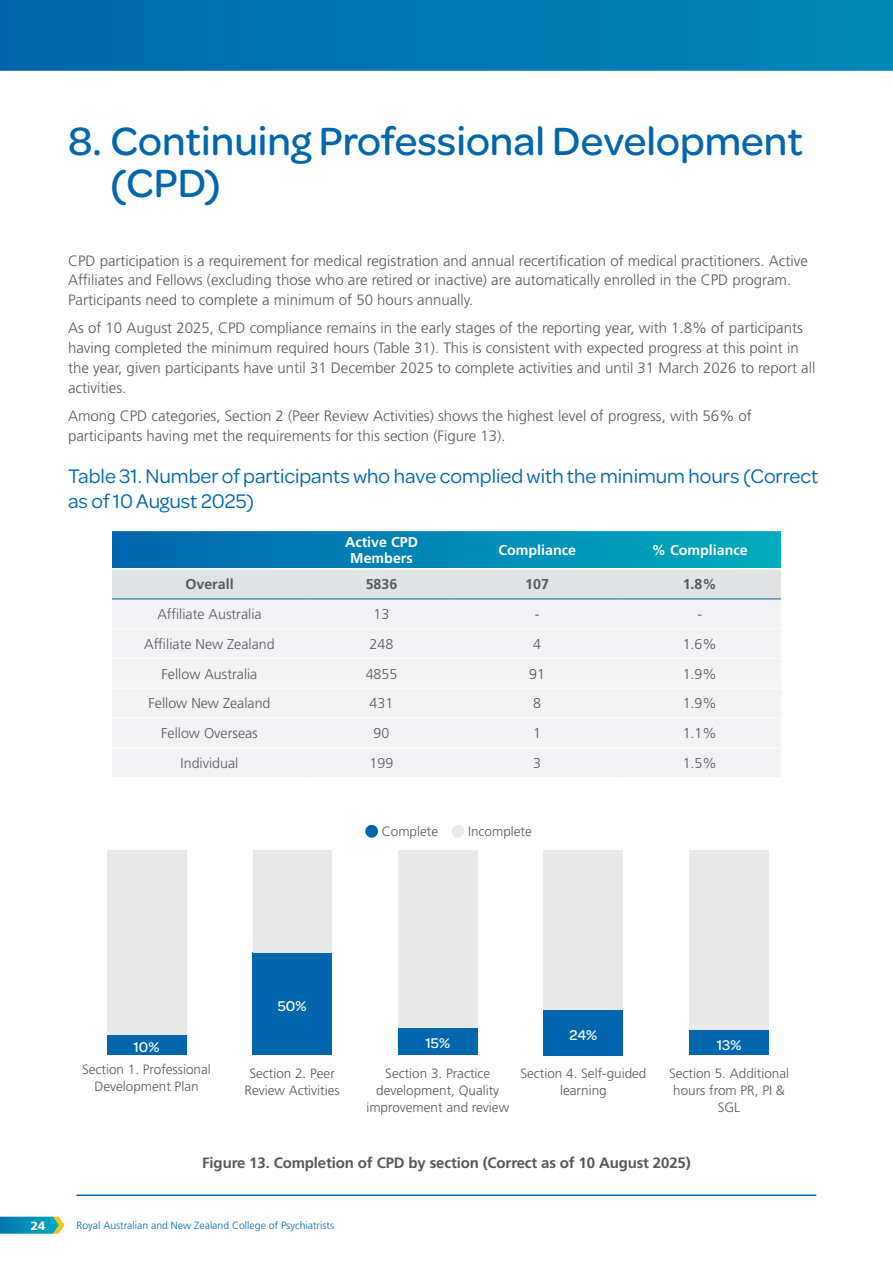
<style>
.page{position:relative;width:893px;height:1263px;background:#fff}
.page>*{position:absolute;margin:0;border:0;box-sizing:border-box;transform-origin:0 0}
.t1{font:500 42px/42px "Omnes";color:#0166ae}
.t2{font:21px/25.2px "Omnes";color:#0166ae}
.body{font:300 15px/19.8px "Frutiger LT Std";color:#57585a}
.t3{font:700 15px "Frutiger LT Std";letter-spacing:-.01em;color:#57585a}
.figure_number{font:500 15px "Omnes";color:#fff}
.table_body{font:300 14.25px "Frutiger LT Std";color:#57585a}
.table_body__bold{font:700 14.25px/15.8px "Frutiger LT Std";color:#fff;text-align:center}
.table_body__bold-2{font:700 14.25px "Frutiger LT Std";color:#57585a}
.figure_note{font:300 13.5px/17.2px "Frutiger LT Std";color:#57585a;text-align:center}
.t4{font:900 12px "Frutiger LT Std";color:#fff}
.t5{font:300 10.5px "Frutiger LT Std";color:#0166ae}
</style>
<div class="page">
<svg style="left:0;top:0;width:893px;height:71px;background:#0177b1"></svg>
<svg style="left:112px;top:531px;width:669px;height:67px;background:#63afca"></svg>
<div style="left:112px;top:599px;width:669px;height:178px;background:#f3f3f5"></div>
<hr style="left:307px;top:628px;width:149px;height:1px;background:#fff">
<hr style="left:456px;top:628px;width:162px;height:1px;background:#fff">
<hr style="left:618px;top:628px;width:163px;height:1px;background:#fff">
<hr style="left:307px;top:658px;width:149px;height:1px;background:#fff">
<hr style="left:456px;top:658px;width:162px;height:1px;background:#fff">
<hr style="left:618px;top:658px;width:163px;height:1px;background:#fff">
<hr style="left:112px;top:568px;width:195px;height:1px;background:#fff">
<hr style="left:456px;top:568px;width:162px;height:1px;background:#fff">
<hr style="left:618px;top:568px;width:163px;height:1px;background:#fff">
<hr style="left:112px;top:688px;width:195px;height:1px;background:#fff">
<hr style="left:112px;top:628px;width:195px;height:1px;background:#fff">
<hr style="left:112px;top:658px;width:195px;height:1px;background:#fff">
<hr style="left:307px;top:688px;width:149px;height:1px;background:#fff">
<hr style="left:456px;top:688px;width:162px;height:1px;background:#fff">
<hr style="left:618px;top:688px;width:163px;height:1px;background:#fff">
<hr style="left:112px;top:718px;width:195px;height:1px;background:#fff">
<hr style="left:307px;top:718px;width:149px;height:1px;background:#fff">
<hr style="left:456px;top:718px;width:162px;height:1px;background:#fff">
<hr style="left:618px;top:718px;width:163px;height:1px;background:#fff">
<hr style="left:112px;top:747px;width:195px;height:1px;background:#fff">
<hr style="left:307px;top:747px;width:149px;height:1px;background:#fff">
<hr style="left:456px;top:747px;width:162px;height:1px;background:#fff">
<hr style="left:618px;top:747px;width:163px;height:1px;background:#fff">
<hr style="left:307px;top:568px;width:149px;height:1px;background:#fff">
<hr style="left:112px;top:598px;width:195px;height:1px;background:#0166ae">
<hr style="left:307px;top:598px;width:149px;height:1px;background:#0166ae">
<hr style="left:456px;top:598px;width:162px;height:1px;background:#0166ae">
<hr style="left:618px;top:598px;width:163px;height:1px;background:#0166ae">
<div style="left:365px;top:825px;width:13px;height:13px;background:#0166ae;border-radius:50%"></div>
<div style="left:452px;top:825px;width:12px;height:13px;background:#e9e9e9;border-radius:50%"></div>
<div style="left:107px;top:850px;width:79px;height:185px;background:#e9e9e9"></div>
<div style="left:107px;top:1035px;width:79px;height:20px;background:#0166ae"></div>
<div style="left:252px;top:952px;width:80px;height:103px;background:#0166ae"></div>
<div style="left:398px;top:1027px;width:79px;height:28px;background:#0166ae"></div>
<div style="left:544px;top:1010px;width:79px;height:45px;background:#0166ae"></div>
<div style="left:689px;top:1030px;width:80px;height:25px;background:#0166ae"></div>
<div style="left:253px;top:850px;width:79px;height:102px;background:#e9e9e9"></div>
<div style="left:398px;top:850px;width:79px;height:177px;background:#e9e9e9"></div>
<div style="left:544px;top:850px;width:79px;height:160px;background:#e9e9e9"></div>
<div style="left:689px;top:850px;width:80px;height:180px;background:#e9e9e9"></div>
<svg style="left:0;top:1217px;width:65px;height:17px"></svg>
<hr style="left:76px;top:1194px;width:740px;height:2px;background:#0166ae">
<p class="t1" style="left:111px;top:117px;width:694px;text-indent:-43px">8. Continuing Professional Development (CPD)</p>
<p class="body" style="left:68px;top:251px;width:741px">CPD participation is a requirement for medical registration and annual recertification of medical practitioners. Active<br>Affiliates and Fellows (excluding those who are retired or inactive) are automatically enrolled in the CPD program.<br>Participants need to complete a minimum of 50 hours annually.</p>
<p class="body" style="left:68px;top:319px;width:749px">As of 10 August 2025, CPD compliance remains in the early stages of the reporting year, with 1. 8% of participants having completed the minimum required hours (Table 31). This is consistent with expected progress at this point in the year, given participants have until 31 December 2025 to complete activities and until 31 March 2026 to report all activities.</p>
<p class="body" style="left:68px;top:406px;width:685px">Among CPD categories, Section 2 (Peer Review Activities) shows the highest level of progress, with 56% of participants having met the requirements for this section (Figure 13).</p>
<p class="t2" style="left:68px;top:462px;width:752px">Table 31. Number of participants who have complied with the minimum hours (Correct as of 10 August 2025)</p>
<p class="table_body__bold" style="left:345px;top:534px;width:74px">Active CPD<br>Members</p>
<p class="table_body__bold" style="left:498px;top:542px;width:79px">Compliance</p>
<p class="table_body__bold" style="left:652px;top:542px;width:97px">% Compliance</p>
<p class="table_body__bold-2" style="left:185px;top:576px;width:50px">Overall</p>
<p class="table_body__bold-2" style="left:366px;top:576px;width:33px">5836</p>
<p class="table_body__bold-2" style="left:525px;top:576px;width:25px">107</p>
<p class="table_body__bold-2" style="left:683px;top:576px;width:36px">1.8%</p>
<p class="table_body" style="left:157px;top:606px;width:106px">Affiliate Australia</p>
<p class="table_body" style="left:374px;top:606px;width:17px">13</p>
<p class="table_body" style="left:535px;top:606px;width:6px">-</p>
<p class="table_body" style="left:697px;top:606px;width:6px">-</p>
<p class="table_body" style="left:144px;top:636px;width:132px">Affiliate New Zealand</p>
<p class="table_body" style="left:370px;top:636px;width:25px">248</p>
<p class="table_body" style="left:533px;top:636px;width:9px">4</p>
<p class="table_body" style="left:683px;top:636px;width:36px">1.6%</p>
<p class="table_body" style="left:162px;top:666px;width:97px">Fellow Australia</p>
<p class="table_body" style="left:366px;top:666px;width:33px">4855</p>
<p class="table_body" style="left:529px;top:666px;width:17px">91</p>
<p class="table_body" style="left:683px;top:666px;width:36px">1.9%</p>
<p class="table_body" style="left:149px;top:695px;width:123px">Fellow New Zealand</p>
<p class="table_body" style="left:370px;top:695px;width:25px">431</p>
<p class="table_body" style="left:533px;top:695px;width:9px">8</p>
<p class="table_body" style="left:683px;top:695px;width:36px">1.9%</p>
<p class="table_body" style="left:161px;top:725px;width:98px">Fellow Overseas</p>
<p class="table_body" style="left:374px;top:725px;width:17px">90</p>
<p class="table_body" style="left:533px;top:725px;width:9px">1</p>
<p class="table_body" style="left:683px;top:725px;width:36px">1.1%</p>
<p class="table_body" style="left:181px;top:755px;width:59px">Individual</p>
<p class="table_body" style="left:370px;top:755px;width:25px">199</p>
<p class="table_body" style="left:533px;top:755px;width:9px">3</p>
<p class="table_body" style="left:683px;top:755px;width:36px">1.5%</p>
<p class="figure_note" style="left:382px;top:823px;width:58px">Complete</p>
<p class="figure_note" style="left:468px;top:823px;width:65px">Incomplete</p>
<p class="figure_number" style="left:133px;top:1037px;width:28px">10%</p>
<p class="figure_number" style="left:278px;top:996px;width:30px">50%</p>
<p class="figure_number" style="left:425px;top:1033px;width:26px">15%</p>
<p class="figure_number" style="left:570px;top:1024px;width:29px">24%</p>
<p class="figure_note" style="left:82px;top:1061px;width:130px">Section 1. Professional<br>Development Plan</p>
<p class="figure_note" style="left:245px;top:1064px;width:97px">Section 2. Peer<br>Review Activities</p>
<p class="figure_note" style="left:366px;top:1064px;width:144px">Section 3. Practice development, Quality improvement and review</p>
<p class="figure_note" style="left:520px;top:1064px;width:128px">Section 4. Self-guided learning</p>
<p class="figure_number" style="left:717px;top:1034px;width:26px">13%</p>
<p class="figure_note" style="left:669px;top:1064px;width:122px">Section 5. Additional hours from PR, PI &amp;<br>SGL</p>
<p class="t3" style="left:202px;top:1154px;width:490px">Figure 13. Completion of CPD by section (Correct as of 10 August 2025)</p>
<p class="t4" style="left:31px;top:1218px;width:16px">24</p>
<p class="t5" style="left:77px;top:1219px;width:259px">Royal Australian and New Zealand College of Psychiatrists</p>
</div>
